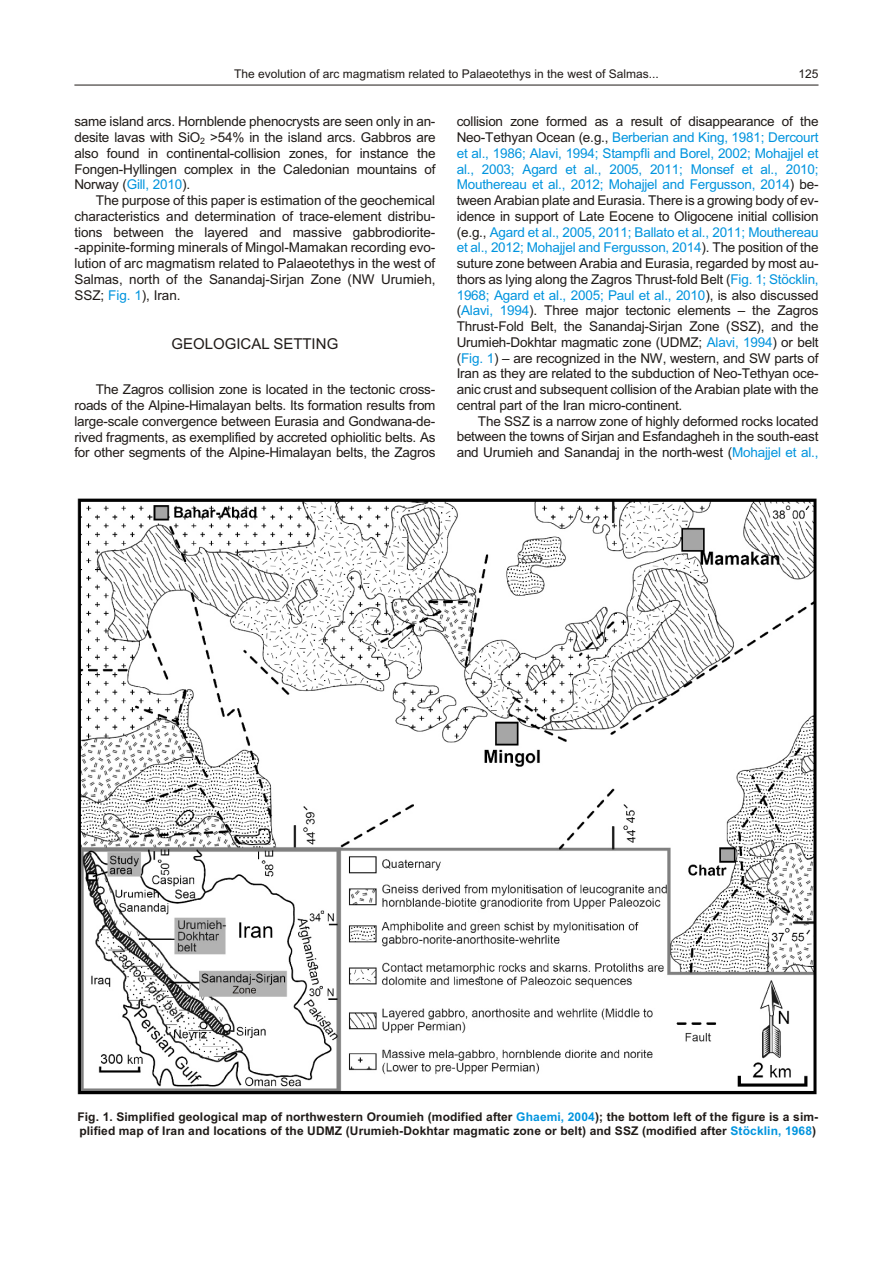
<style>
.page{position:relative;width:894px;height:1263px;background:#fff}
.page>*{position:absolute;margin:0;border:0;box-sizing:border-box;transform-origin:0 0}
.t1{font:15px "Arial";letter-spacing:-.005em;color:#1f1a17}
.t2{font:13.5px/15.8px "Arial";letter-spacing:-.015em;color:#1f1a17;text-align:justify}
.t3{font:700 12px/14.4px "Arial";letter-spacing:.01em;color:#1f1a17}
.t4{font:12px "Arial";color:#1f1a17}
.s1{color:#0094de}
</style>
<div class="page">
<hr style="left:74px;top:85px;width:745px;height:1px;background:#1f1a17">
<img style="left:77px;top:498px;width:740px;height:597px">
<svg style="left:233px;top:986px;width:23px;height:8px"></svg>
<svg style="left:532px;top:887px;width:5px;height:7px"></svg>
<svg style="left:594px;top:924px;width:5px;height:7px"></svg>
<p class="t4" style="left:234px;top:69px;width:426px">The evolution of arc magmatism related to Palaeotethys in the west of Salmas...</p>
<p class="t4" style="left:799px;top:69px;width:22px">125</p>
<p class="t2" style="left:74px;top:115px;width:363px">same is land arcs. Hornblende pheno crysts are seen only in an - de site lavas with SiO<sub>2</sub> &gt;54% in the is land arcs. Gab bros are also found in con ti nen tal-colli sion zones, for in stance the Fongen-Hyllingen com plex in the Cal edo nian moun tains of Nor way (<span class="s1">Gill, 2010</span>).</p>
<p class="t2" style="left:74px;top:194px;width:363px;text-indent:21px">The pur pose of this pa per is es ti ma tion of the geo chem i cal char ac ter is tics and de ter mi na tion of trace-el e ment dis tri bu - tions be tween the lay ered and mas sive gabbrodiorite - -appinite-form ing min er als of Mingol-Mamakan re cord ing evo - lu tion of arc magmatism re lated to Palaeotethys in the west of Salmas, north of the Sanandaj-Sirjan Zone (NW Urumieh, SSZ; <span class="s1">Fig. 1</span>), Iran.</p>
<p class="t1" style="left:171px;top:338px;width:168px">GEOLOGICAL SETTING</p>
<p class="t2" style="left:74px;top:383px;width:363px;text-indent:21px">The Zagros col li sion zone is lo cated in the tec tonic cross - roads of the Al pine-Hi ma la yan belts. Its for ma tion re sults from large-scale con ver gence be tween Eur asia and Gond wana-de - rived frag ments, as ex em pli fied by accreted ophiolitic belts. As for other seg ments of the Al pine-Hi ma la yan belts, the Zagros</p>
<p class="t2" style="left:457px;top:115px;width:364px">col li sion zone formed as a re sult of dis ap pear ance of the Neo-Tethyan Ocean (e.g., <span class="s1">Berberian and King, 1981; Dercourt et al., 1986; Alavi, 1994; Stampfli and Borel, 2002; Mohajjel et al., 2003; Agard et al., 2005, 2011; Monsef et al., 2010; Mouthereau et al., 2012; Mohajjel and Fergusson, 2014</span>) be - tween Ara bian plate and Eurasia. There is a grow ing body of ev - i dence in sup port of Late Eocene to Oligocene ini tial col li sion (e.g., <span class="s1">Agard et al., 2005, 2011; Ballato et al., 2011; Mouthereau et al., 2012; Mohajjel and Fergusson, 2014</span>). The po si tion of the su ture zone be tween Ara bia and Eur asia, re garded by most au - thors as ly ing along the Zagros Thrust-fold Belt (<span class="s1">Fig. 1; Stöcklin, 1968; Agard et al., 2005; Paul et al., 2010</span>), is also dis cussed (<span class="s1">Alavi, 1994</span>). Three ma jor tec tonic el e ments – the Zagros Thrust-Fold Belt, the Sanandaj-Sirjan Zone (SSZ), and the Urumieh-Dokhtar mag matic zone (UDMZ; <span class="s1">Alavi, 1994</span>) or belt (<span class="s1">Fig. 1</span>) – are recog nized in the NW, west ern, and SW parts of Iran as they are re lated to the subduction of Neo-Tethyan oce - anic crust and sub se quent col li sion of the Ara bian plate with the cen tral part of the Iran micro-con ti nent.</p>
<p class="t2" style="left:457px;top:414px;width:363px;text-indent:21px">The SSZ is a nar row zone of highly de formed rocks lo cated be tween the towns of Sirjan and Esfandagheh in the south-east and Urumieh and Sanandaj in the north-west (<span class="s1">Mohajjel et al.,</span></p>
<p class="t3" style="left:77px;top:1111px;width:742px">Fig. 1. Sim pli fied geo log i cal map of north west ern Oroumieh (mod i fied af ter <span class="s1">Ghaemi, 2004</span>); the bot tom left of the fig ure is a sim - pli fied map of Iran and lo ca tions of the UDMZ (Urumieh-Dokhtar mag matic zone or belt) and SSZ (mod i fied af ter <span class="s1">Stöcklin, 1968</span>)</p>
</div>
